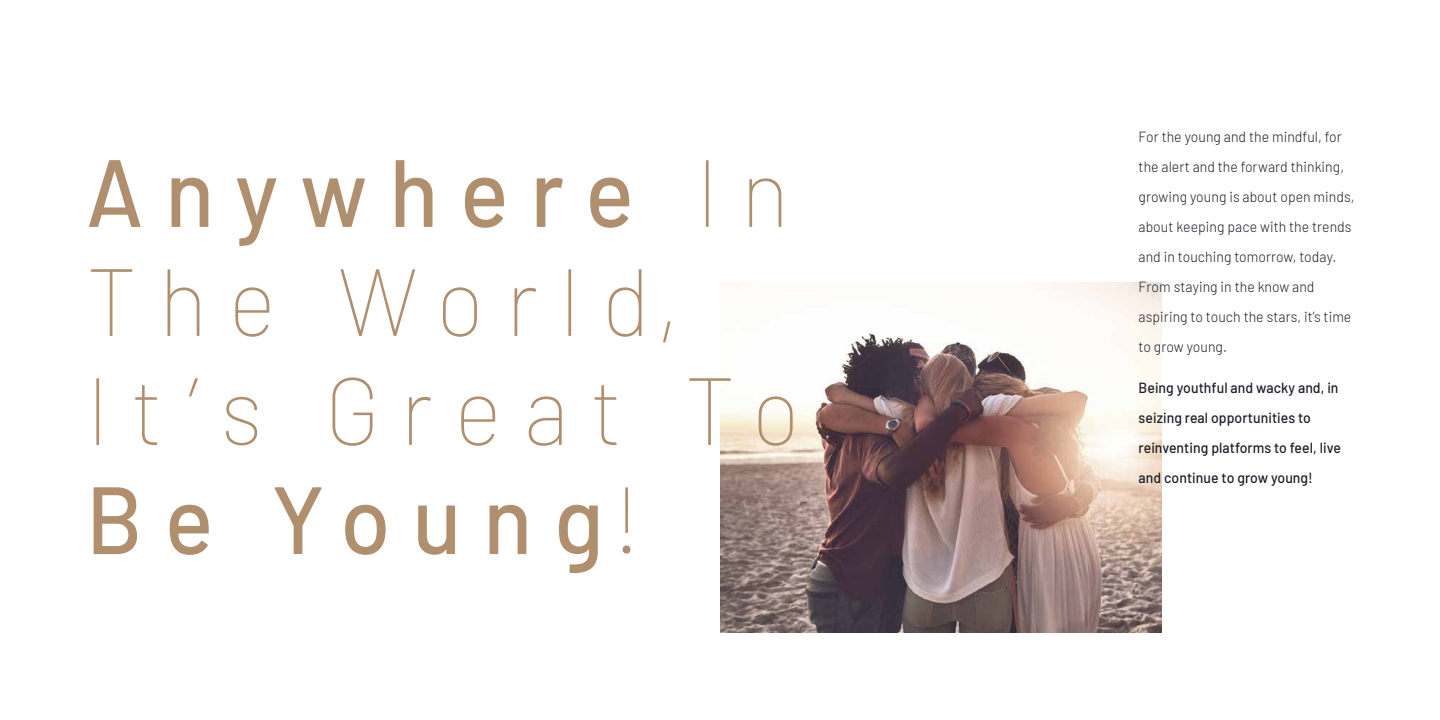
<style>
.page{position:relative;width:1440px;height:720px;background:#fff}
.page>*{position:absolute;margin:0;border:0;box-sizing:border-box;transform-origin:0 0}
.t1{font:100 95.4px/109px "Barlow";letter-spacing:.24em;color:#b08f6e;scale:.95 1}
.t2{font:300 14.7px/30px "Barlow";letter-spacing:.005em;color:#1c1e29;scale:.95 1}
.t3{font:500 14.7px/30px "Barlow";letter-spacing:.005em;color:#1c1e29;scale:.95 1}
.s1{font-weight:500}
</style>
<div class="page">
<img style="left:720px;top:282px;width:442px;height:351px">
<h1 class="t1" style="left:86px;top:131px;width:753px"><span class="s1">Anywhere</span> In<br>The World,<br>It’s Great To<br><span class="s1">Be Young</span>!</h1>
<p class="t2" style="left:1139px;top:121px;width:229px">For the young and the mindful, for the alert and the forward thinking, growing young is about open minds, about keeping pace with the trends and in touching tomorrow, today.<br>From staying in the know and aspiring to touch the stars, it’s time to grow young.</p>
<p class="t3" style="left:1139px;top:372px;width:214px">Being youthful and wacky and, in seizing real opportunities to reinventing platforms to feel, live and continue to grow young!</p>
</div>
